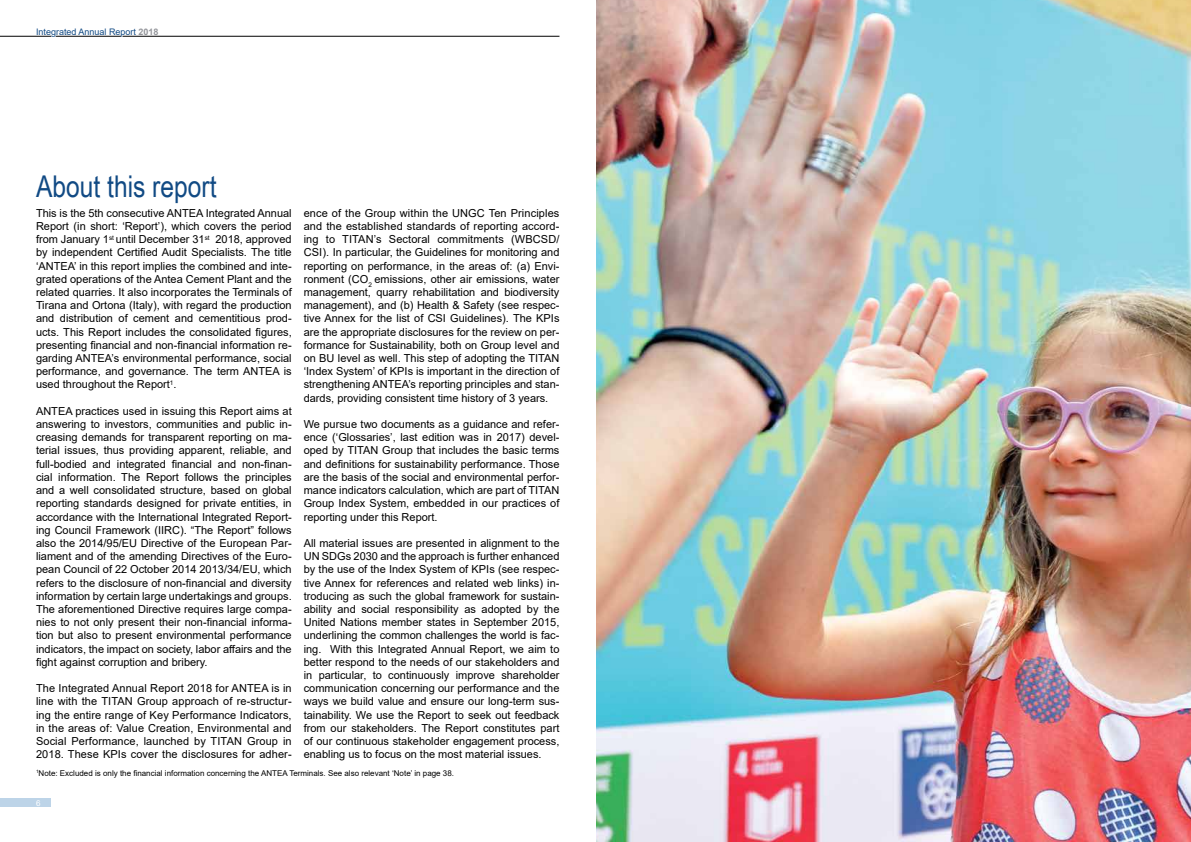
<style>
.page{position:relative;width:1191px;height:842px;background:#fff}
.page>*{position:absolute;margin:0;border:0;box-sizing:border-box;transform-origin:0 0}
.t1{font:30px "Arial Narrow";color:#114a84}
.t2{font:11px/13.2px "Arial";color:#000;text-align:justify}
.t3{font:9px "Arial";color:#114a84}
.t4{font:8px "Arial";color:#000}
.t5{font:8px "Arial";color:#fff}
.s1{font-weight:700;color:#93959a}
</style>
<div class="page">
<div style="left:0;top:799px;width:50px;height:8px;background:#bdd4e8"></div>
<hr style="left:0;top:36px;width:559px;height:1px;background:#000">
<img style="left:596px;top:0;width:595px;height:842px">
<p class="t3" style="left:36px;top:26px;width:124px">Integrated Annual Report <span class="s1">2018</span></p>
<h1 class="t1" style="left:36px;top:165px;width:182px">About this report</h1>
<p class="t2" style="left:36px;top:206px;width:257px">This is the 5th consecutive ANTEA Integrated Annual Report (in short: ‘Report’), which covers the period from January 1<sup>st</sup> until December 31<sup>st</sup> 2018, approved by independent Certified Audit Specialists. The title ‘ANTEA’ in this report implies the combined and inte&shy;grated operations of the Antea Cement Plant and the related quarries. It also incorporates the Terminals of Tirana and Ortona (Italy), with regard the production and distribution of cement and cementitious prod&shy;ucts. This Report includes the consolidated figures, presenting financial and non-financial information re&shy;garding ANTEA’s environmental performance, social performance, and governance. The term ANTEA is used throughout the Report<sup>1</sup>.</p>
<p class="t2" style="left:36px;top:404px;width:257px">ANTEA practices used in issuing this Report aims at answering to investors, communities and public in&shy;creasing demands for transparent reporting on ma&shy;terial issues, thus providing apparent, reliable, and full-bodied and integrated financial and non-finan&shy;cial information. The Report follows the principles and a well consolidated structure, based on global reporting standards designed for private entities, in accordance with the International Integrated Report&shy;ing Council Framework (IIRC). “The Report” follows also the 2014/95/EU Directive of the European Par&shy;liament and of the amending Directives of the Euro&shy;pean Council of 22 October 2014 2013/34/EU, which refers to the disclosure of non-financial and diversity information by certain large undertakings and groups.<br>The aforementioned Directive requires large compa&shy;nies to not only present their non-financial informa&shy;tion but also to present environmental performance indicators, the impact on society, labor affairs and the fight against corruption and bribery.</p>
<p class="t2" style="left:36px;top:682px;width:257px">The Integrated Annual Report 2018 for ANTEA is in line with the TITAN Group approach of re-structur&shy;ing the entire range of Key Performance Indicators, in the areas of: Value Creation, Environmental and Social Performance, launched by TITAN Group in 2018. These KPIs cover the disclosures for adher-</p>
<p class="t2" style="left:304px;top:206px;width:257px">ence of the Group within the UNGC Ten Principles and the established standards of reporting accord&shy;ing to TITAN’s Sectoral commitments (WBCSD/ CSI). In particular, the Guidelines for monitoring and reporting on performance, in the areas of: (a) Envi&shy;ronment (CO<sub>2</sub> emissions, other air emissions, water management, quarry rehabilitation and biodiversity management), and (b) Health &amp; Safety (see respec&shy;tive Annex for the list of CSI Guidelines). The KPIs are the appropriate disclosures for the review on per&shy;formance for Sustainability, both on Group level and on BU level as well. This step of adopting the TITAN ‘Index System’ of KPIs is important in the direction of strengthening ANTEA’s reporting principles and stan&shy;dards, providing consistent time history of 3 years.</p>
<p class="t2" style="left:304px;top:418px;width:257px">We pursue two documents as a guidance and refer&shy;ence (‘Glossaries’, last edition was in 2017) devel&shy;oped by TITAN Group that includes the basic terms and definitions for sustainability performance. Those are the basis of the social and environmental perfor&shy;mance indicators calculation, which are part of TITAN Group Index System, embedded in our practices of reporting under this Report.</p>
<p class="t2" style="left:304px;top:536px;width:257px">All material issues are presented in alignment to the UN SDGs 2030 and the approach is further enhanced by the use of the Index System of KPIs (see respec&shy;tive Annex for references and related web links) in&shy;troducing as such the global framework for sustain&shy;ability and social responsibility as adopted by the United Nations member states in September 2015, underlining the common challenges the world is fac&shy;ing. With this Integrated Annual Report, we aim to better respond to the needs of our stakeholders and in particular, to continuously improve shareholder communication concerning our performance and the ways we build value and ensure our long-term sus&shy;tainability. We use the Report to seek out feedback from our stakeholders. The Report constitutes part of our continuous stakeholder engagement process, enabling us to focus on the most material issues.</p>
<p class="t4" style="left:36px;top:767px;width:419px"><sup>1</sup>Note: Excluded is only the financial information concerning the ANTEA Terminals. See also relevant ‘Note’ in page 38.</p>
<p class="t5" style="left:36px;top:798px;width:6px">6</p>
</div>
